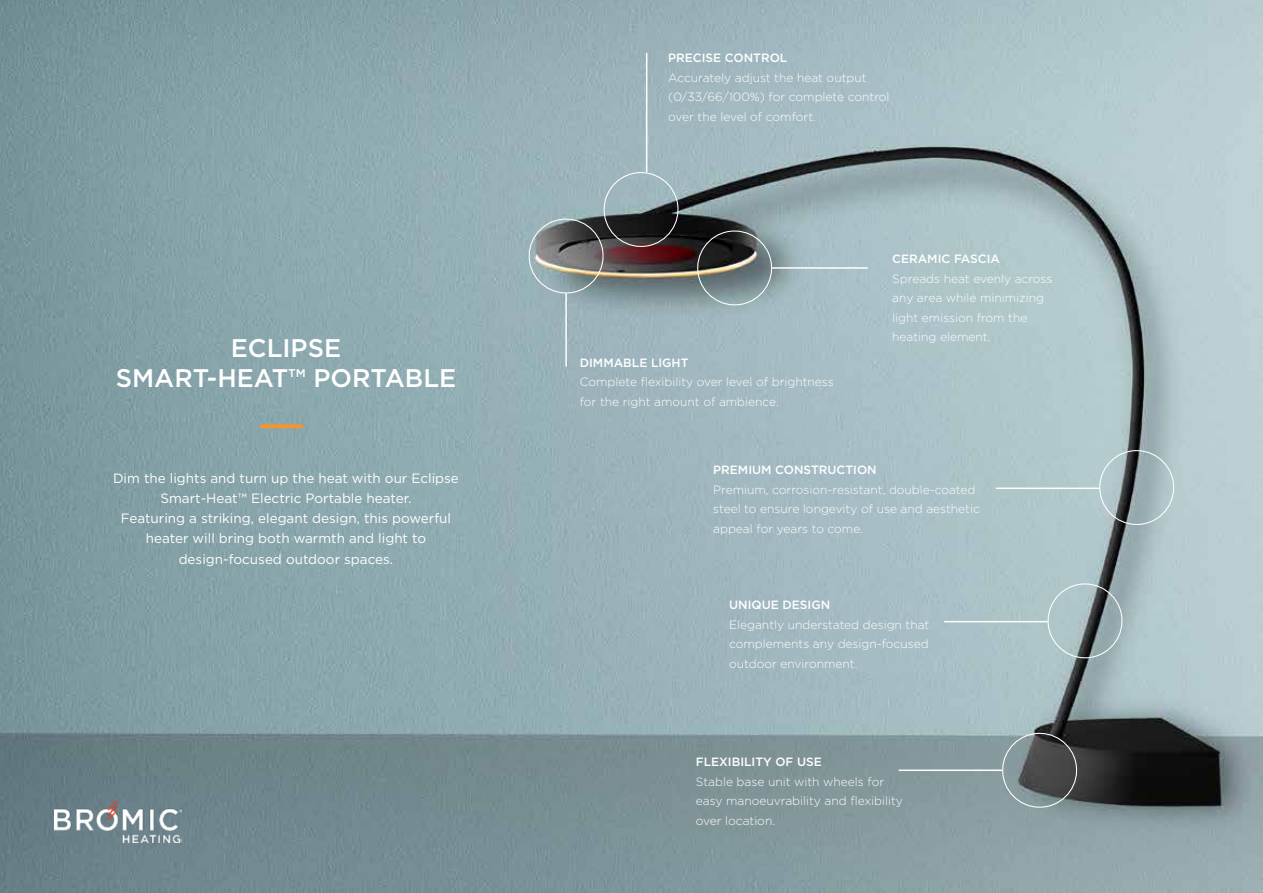
<style>
.page{position:relative;width:1263px;height:893px;background:#fff}
.page>*{position:absolute;margin:0;border:0;box-sizing:border-box;transform-origin:0 0}
.t1{font:500 25.5px/30px "Gotham";color:#fff;text-align:center}
.t2{font:13.5px/20.2px "Gotham";color:#fff;text-align:center}
.t3{font:300 12px/19.5px "Gotham";color:#fff}
.t4{font:500 12px "Gotham";color:#fff}
</style>
<div class="page">
<img style="left:0;top:0;width:1263px;height:893px">
<svg style="left:260px;top:424px;width:43px;height:4px"></svg>
<img style="left:54px;top:802px;width:128px;height:40px">
<hr style="left:646px;top:53px;width:1px;height:119px;background:#fff">
<img style="left:526px;top:170px;width:155px;height:126px">
<hr style="left:565px;top:293px;width:2px;height:73px;background:#fff">
<svg style="left:695px;top:228px;width:79px;height:80px;background:#666f70"></svg>
<hr style="left:772px;top:267px;width:96px;height:2px;background:#fff">
<svg style="left:1000px;top:730px;width:79px;height:80px;background:#676f70"></svg>
<hr style="left:899px;top:769px;width:103px;height:2px;background:#fff">
<svg style="left:1045px;top:581px;width:80px;height:80px;background:#96a8aa"></svg>
<hr style="left:944px;top:621px;width:103px;height:1px;background:#fff">
<svg style="left:1097px;top:448px;width:79px;height:79px;background:#99a9ad"></svg>
<hr style="left:996px;top:488px;width:103px;height:1px;background:#fff">
<h1 class="t1" style="left:116px;top:333px;width:342px">ECLIPSE<br>SMART-HEAT™ PORTABLE</h1>
<p class="t2" style="left:113px;top:467px;width:347px">Dim the lights and turn up the heat with our Eclipse Smart-Heat™ Electric Portable heater.<br>Featuring a striking, elegant design, this powerful heater will bring both warmth and light to design-focused outdoor spaces.</p>
<p class="t4" style="left:668px;top:50px;width:121px">PRECISE CONTROL</p>
<p class="t3" style="left:668px;top:68px;width:223px">Accurately adjust the heat output (0/33/66/100%) for complete control over the level of comfort.</p>
<p class="t4" style="left:580px;top:355px;width:110px">DIMMABLE LIGHT</p>
<p class="t3" style="left:580px;top:372px;width:255px">Complete flexibility over level of brightness for the right amount of ambience.</p>
<p class="t4" style="left:892px;top:251px;width:109px">CERAMIC FASCIA</p>
<p class="t3" style="left:892px;top:268px;width:162px">Spreads heat evenly across any area while minimizing light emission from the heating element.</p>
<p class="t4" style="left:713px;top:462px;width:165px">PREMIUM CONSTRUCTION</p>
<p class="t3" style="left:713px;top:479px;width:268px">Premium, corrosion-resistant, double-coated steel to ensure longevity of use and aesthetic appeal for years to come.</p>
<p class="t4" style="left:729px;top:597px;width:103px">UNIQUE DESIGN</p>
<p class="t3" style="left:729px;top:614px;width:202px;text-align:justify">Elegantly understated design that complements any design-focused outdoor environment.</p>
<p class="t4" style="left:696px;top:754px;width:128px">FLEXIBILITY OF USE</p>
<p class="t3" style="left:696px;top:771px;width:209px">Stable base unit with wheels for easy manoeuvrability and flexibility over location.</p>
</div>
